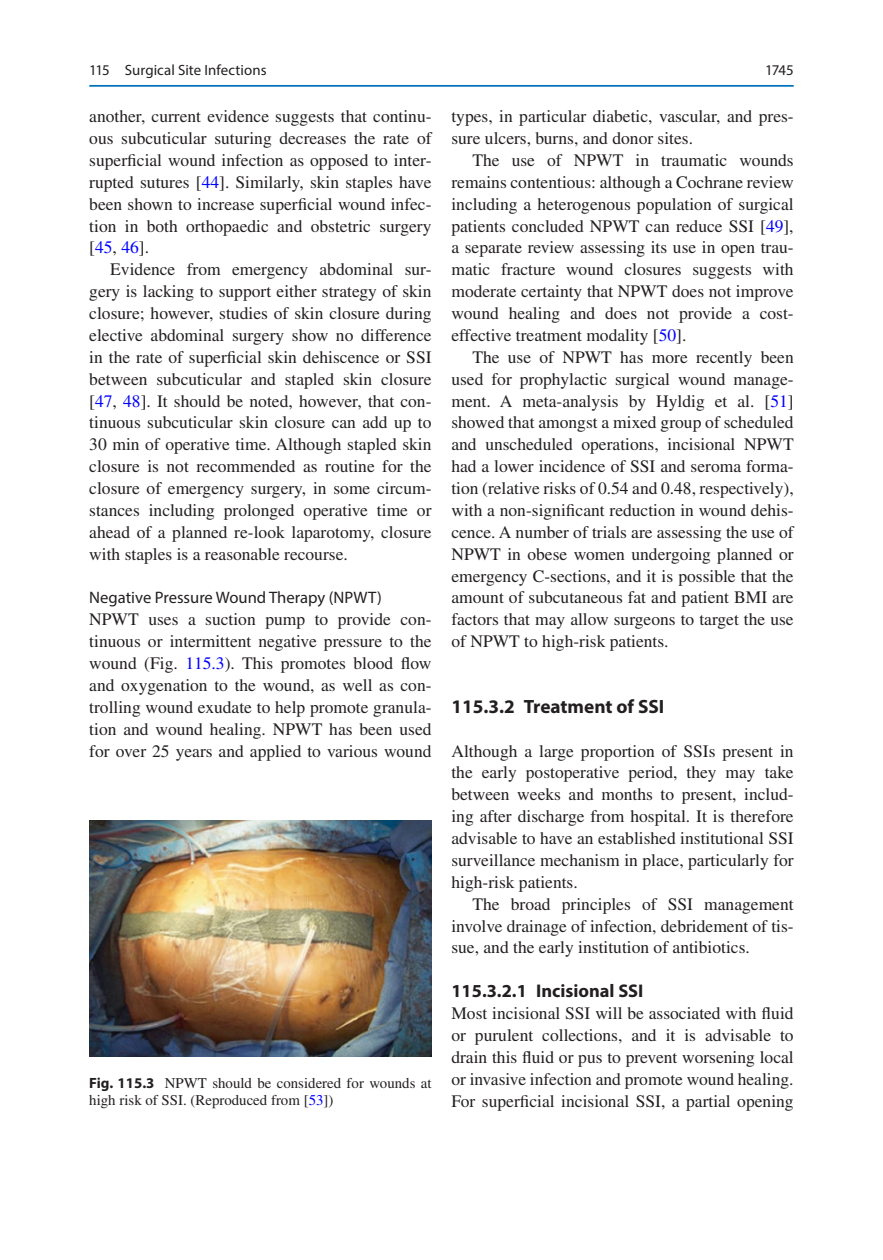
<style>
.page{position:relative;width:883px;height:1260px;background:#fff}
.page>*{position:absolute;margin:0;border:0;box-sizing:border-box;transform-origin:0 0}
._2_hd{font:700 19.25px "Myriad Pro";color:#231f20}
._3_hd{font:700 18.38px "Myriad Pro";color:#231f20}
.Text{font:17.5px/21.9px "Times LT Std";color:#231f20;text-align:justify}
.Text_flush{font:17.5px/21.9px "Times LT Std";color:#231f20;text-align:justify}
._5_hd{font:16.62px "Myriad Pro";color:#231f20}
.t1{font:14.88px/17.5px "Times LT Std";color:#231f20}
.t2{font:14.88px "Myriad Pro";letter-spacing:.005em;color:#231f20}
.s1{color:#00f}
.s2{font-family:"Myriad Pro";font-weight:700}
</style>
<div class="page">
<img style="left:90px;top:821px;width:341px;height:235px">
<hr style="left:89px;top:85px;width:705px;height:2px;background:#0073bc">
<p class="t2" style="left:89px;top:61px;width:179px">115 Surgical Site Infections</p>
<p class="Text_flush" style="left:89px;top:105px;width:344px">another, current evidence suggests that continu&shy;ous subcuticular suturing decreases the rate of superficial wound infection as opposed to inter&shy;rupted sutures [<span class="s1">44</span>]. Similarly, skin staples have been shown to increase superficial wound infec&shy;tion in both orthopaedic and obstetric surgery [<span class="s1">45</span>, <span class="s1">46</span>].</p>
<p class="Text" style="left:89px;top:258px;width:344px;text-indent:21px">Evidence from emergency abdominal sur&shy;gery is lacking to support either strategy of skin closure; however, studies of skin closure during elective abdominal surgery show no difference in the rate of superficial skin dehiscence or SSI between subcuticular and stapled skin closure [<span class="s1">47</span>, <span class="s1">48</span>]. It should be noted, however, that con&shy;tinuous subcuticular skin closure can add up to 30 min of operative time. Although stapled skin closure is not recommended as routine for the closure of emergency surgery, in some circum&shy;stances including prolonged operative time or ahead of a planned re-look laparotomy, closure with staples is a reasonable recourse.</p>
<h6 class="_5_hd" style="left:89px;top:588px;width:294px">Negative Pressure Wound Therapy (NPWT)</h6>
<p class="Text_flush" style="left:89px;top:608px;width:344px">NPWT uses a suction pump to provide con&shy;tinuous or intermittent negative pressure to the wound (Fig. <span class="s1">115.3</span>). This promotes blood flow and oxygenation to the wound, as well as con&shy;trolling wound exudate to help promote granula&shy;tion and wound healing. NPWT has been used for over 25 years and applied to various wound</p>
<p class="t1" style="left:89px;top:1074px;width:344px"><span class="s2">Fig. 115.3</span> NPWT should be considered for wounds at high risk of SSI. (Reproduced from [<span class="s1">53</span>])</p>
<p class="t2" style="left:765px;top:61px;width:30px">1745</p>
<p class="Text_flush" style="left:451px;top:105px;width:344px">types, in particular diabetic, vascular, and pres&shy;sure ulcers, burns, and donor sites.</p>
<p class="Text" style="left:451px;top:149px;width:344px;text-indent:21px">The use of NPWT in traumatic wounds remains contentious: although a Cochrane review including a heterogenous population of surgical patients concluded NPWT can reduce SSI [<span class="s1">49</span>], a separate review assessing its use in open trau&shy;matic fracture wound closures suggests with moderate certainty that NPWT does not improve wound healing and does not provide a cost&shy;effective treatment modality [<span class="s1">50</span>].</p>
<p class="Text" style="left:451px;top:346px;width:344px;text-indent:21px">The use of NPWT has more recently been used for prophylactic surgical wound manage&shy;ment. A meta-analysis by Hyldig et al. [<span class="s1">51</span>] showed that amongst a mixed group of scheduled and unscheduled operations, incisional NPWT had a lower incidence of SSI and seroma forma&shy;tion (relative risks of 0.54 and 0.48, respectively), with a non-significant reduction in wound dehis&shy;cence. A number of trials are assessing the use of NPWT in obese women undergoing planned or emergency C-sections, and it is possible that the amount of subcutaneous fat and patient BMI are factors that may allow surgeons to target the use of NPWT to high-risk patients.</p>
<h3 class="_2_hd" style="left:451px;top:694px;width:214px">115.3.2 Treatment of SSI</h3>
<p class="Text_flush" style="left:451px;top:740px;width:344px">Although a large proportion of SSIs present in the early postoperative period, they may take between weeks and months to present, includ&shy;ing after discharge from hospital. It is therefore advisable to have an established institutional SSI surveillance mechanism in place, particularly for high-risk patients.</p>
<p class="Text" style="left:451px;top:893px;width:344px;text-indent:21px">The broad principles of SSI management involve drainage of infection, debridement of tis&shy;sue, and the early institution of antibiotics.</p>
<h4 class="_3_hd" style="left:451px;top:979px;width:194px">115.3.2.1 Incisional SSI</h4>
<p class="Text_flush" style="left:451px;top:1002px;width:344px">Most incisional SSI will be associated with fluid or purulent collections, and it is advisable to drain this fluid or pus to prevent worsening local or invasive infection and promote wound healing.<br>For superficial incisional SSI, a partial opening</p>
</div>
